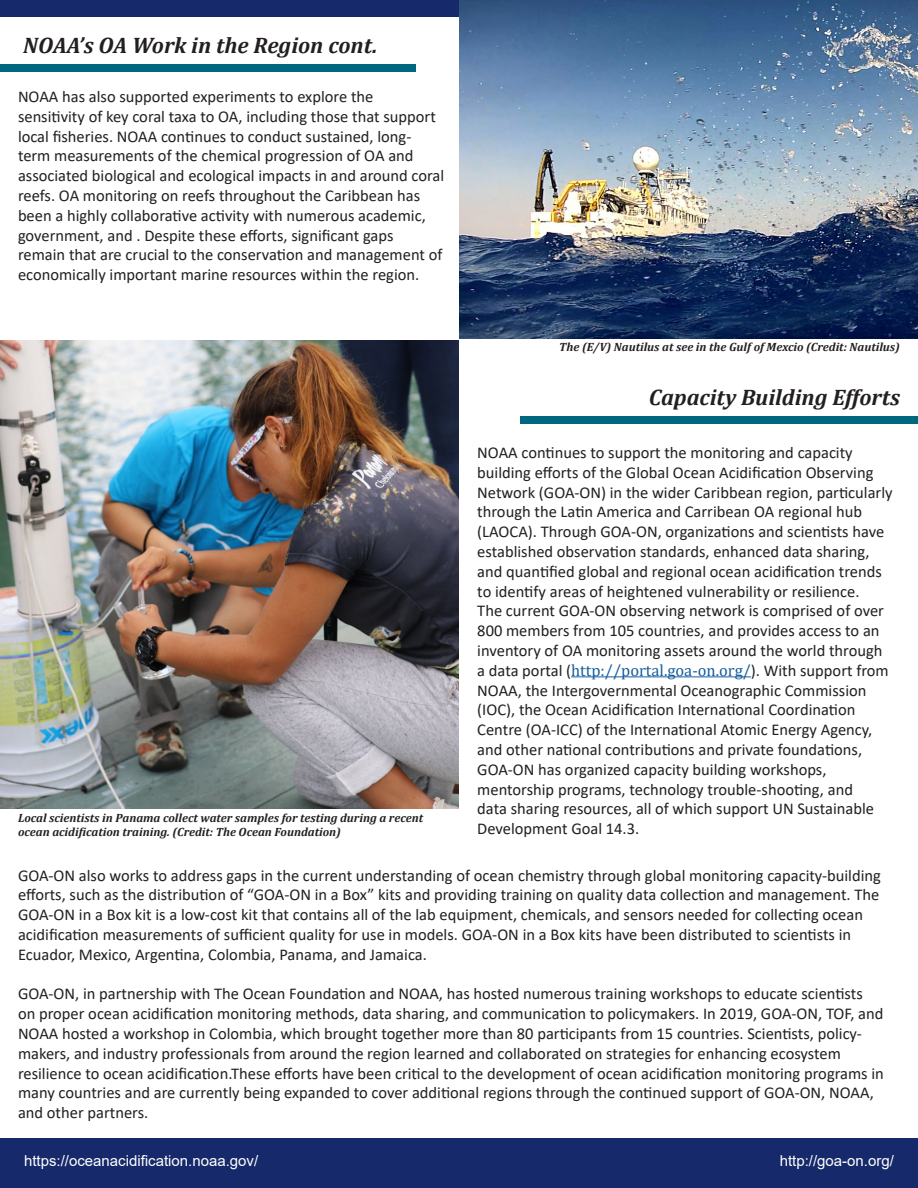
<style>
.page{position:relative;width:918px;height:1188px;background:#fff}
.page>*{position:absolute;margin:0;border:0;box-sizing:border-box;transform-origin:0 0}
.t1{font:italic 700 22.5px "Cambria";color:#231f20}
.t2{font:16.5px/19.8px "Calibri";color:#231f20}
.t3{font:15px "Arial";color:#fff}
.t4{font:italic 700 12px/14.4px "Cambria";color:#231f20}
.s1{font-family:"Cambria";color:#175d9e}
</style>
<div class="page">
<div style="left:0;top:0;width:918px;height:17px;background:#16296b"></div>
<div style="left:0;top:1138px;width:918px;height:50px;background:#16296b"></div>
<div style="left:0;top:64px;width:416px;height:8px;background:#01677e"></div>
<img style="left:459px;top:0;width:459px;height:339px">
<div style="left:520px;top:416px;width:398px;height:7px;background:#01677e"></div>
<hr style="left:571px;top:676px;width:180px;height:1px;background:#175d9e">
<img style="left:0;top:340px;width:459px;height:468px">
<p class="t1" style="left:23px;top:30px;width:356px">NOAA’s OA Work in the Region cont.</p>
<p class="t2" style="left:18px;top:86px;width:428px">NOAA has also supported experiments to explore the sensitivity of key coral taxa to OA, including those that support local fisheries. NOAA continues to conduct sustained, long&shy;term measurements of the chemical progression of OA and associated biological and ecological impacts in and around coral reefs. OA monitoring on reefs throughout the Caribbean has been a highly collaborative activity with numerous academic, government, and . Despite these efforts, significant gaps remain that are crucial to the conservation and management of economically important marine resources within the region.</p>
<p class="t4" style="left:559px;top:339px;width:342px">The (E/V) Nautilus at see in the Gulf of Mexcio (Credit: Nautilus)</p>
<p class="t1" style="left:649px;top:381px;width:252px">Capacity Building Efforts</p>
<p class="t2" style="left:477px;top:442px;width:417px">NOAA continues to support the monitoring and capacity building efforts of the Global Ocean Acidification Observing Network (GOA-ON) in the wider Caribbean region, particularly through the Latin America and Carribean OA regional hub (LAOCA). Through GOA-ON, organizations and scientists have established observation standards, enhanced data sharing, and quantified global and regional ocean acidification trends to identify areas of heightened vulnerability or resilience.<br>The current GOA-ON observing network is comprised of over 800 members from 105 countries, and provides access to an inventory of OA monitoring assets around the world through a data portal (<span class="s1">http://portal.goa-on.org/</span>). With support from NOAA, the Intergovernmental Oceanographic Commission (IOC), the Ocean Acidification International Coordination Centre (OA-ICC) of the International Atomic Energy Agency, and other national contributions and private foundations, GOA-ON has organized capacity building workshops, mentorship programs, technology trouble-shooting, and<br>data sharing resources, all of which support UN Sustainable Development Goal 14.3.</p>
<p class="t2" style="left:18px;top:865px;width:864px">GOA-ON also works to address gaps in the current understanding of ocean chemistry through global monitoring capacity-building efforts, such as the distribution of “GOA-ON in a Box” kits and providing training on quality data collection and management. The GOA-ON in a Box kit is a low-cost kit that contains all of the lab equipment, chemicals, and sensors needed for collecting ocean acidification measurements of sufficient quality for use in models. GOA-ON in a Box kits have been distributed to scientists in Ecuador, Mexico, Argentina, Colombia, Panama, and Jamaica.</p>
<p class="t2" style="left:18px;top:984px;width:867px">GOA-ON, in partnership with The Ocean Foundation and NOAA, has hosted numerous training workshops to educate scientists on proper ocean acidification monitoring methods, data sharing, and communication to policymakers. In 2019, GOA-ON, TOF, and NOAA hosted a workshop in Colombia, which brought together more than 80 participants from 15 countries. Scientists, policy&shy;makers, and industry professionals from around the region learned and collaborated on strategies for enhancing ecosystem resilience to ocean acidification.These efforts have been critical to the development of ocean acidification monitoring programs in many countries and are currently being expanded to cover additional regions through the continued support of GOA-ON, NOAA, and other partners.</p>
<p class="t4" style="left:18px;top:810px;width:407px">Local scientists in Panama collect water samples for testing during a recent ocean acidification training. (Credit: The Ocean Foundation)</p>
<p class="t3" style="left:24px;top:1151px;width:236px">https://oceanacidification.noaa.gov/</p>
<p class="t3" style="left:780px;top:1150px;width:116px">http://goa-on.org/</p>
</div>
